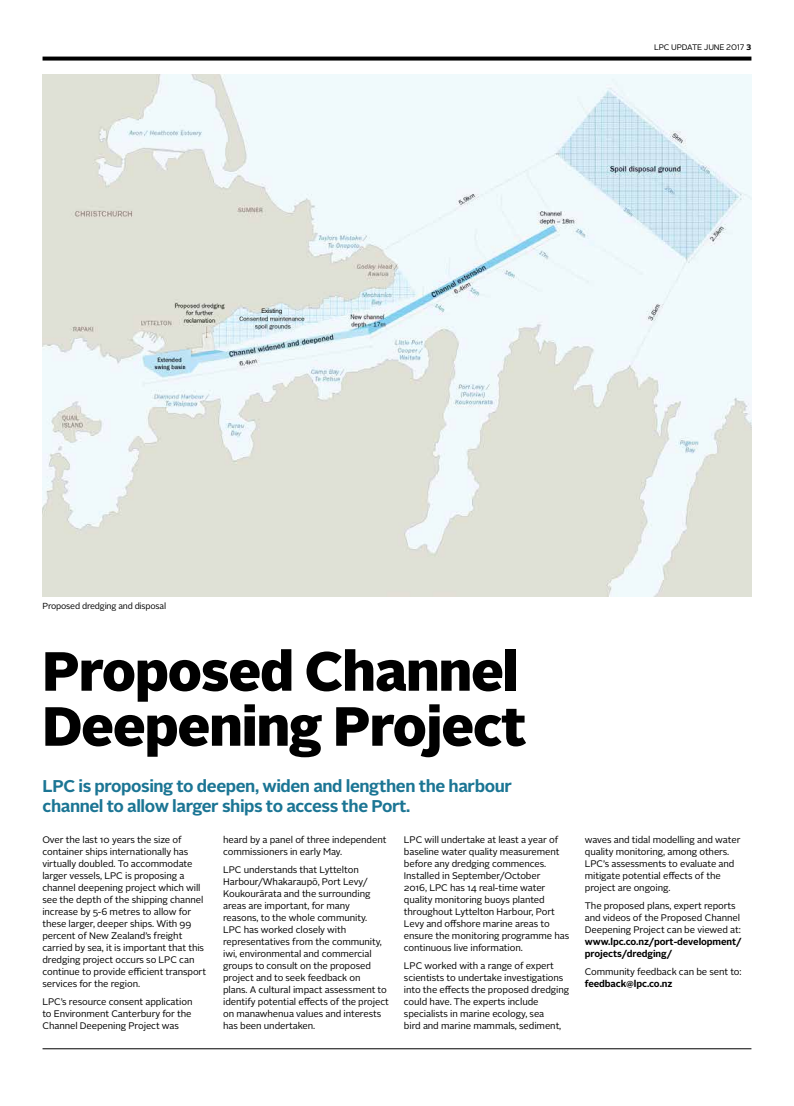
<style>
.page{position:relative;width:794px;height:1106px;background:#fff}
.page>*{position:absolute;margin:0;border:0;box-sizing:border-box;transform-origin:0 0}
.t1{font:900 55px/55px "Alright Sans";letter-spacing:-.02em;color:#000}
.t2{font:700 17px/20px "Alright Sans";letter-spacing:-.025em;color:#1b7594}
.t3{font:9.5px/12px "Alright Sans";letter-spacing:-.01em;color:#000}
.t4{font:700 9.5px/12px "Alright Sans";letter-spacing:-.01em;color:#000}
.t5{font:8.8px "Alright Sans";letter-spacing:-.02em;color:#000}
.t6{font:8px "Alright Sans";letter-spacing:-.02em;color:#000}
.t7{font:6.2px "Helvetica Neue";letter-spacing:-.015em;color:#000}
.s1{font-weight:700}
</style>
<div class="page">
<svg style="left:43px;top:57px;width:708px;height:4px;background:#1b1b1b"></svg>
<hr style="left:43px;top:1048px;width:708px;height:1px;background:#000">
<img style="left:42px;top:74px;width:709px;height:523px">
<p class="t7" style="left:261px;top:306px;width:23px">Existing</p>
<p class="t6" style="left:654px;top:41px;width:99px">LPC UPDATE JUNE 2017 <span class="s1">3</span></p>
<p class="t5" style="left:43px;top:600px;width:125px">Proposed dredging and disposal</p>
<h1 class="t1" style="left:42px;top:644px;width:486px">Proposed Channel<br>Deepening Project</h1>
<h2 class="t2" style="left:43px;top:776px;width:471px">LPC is proposing to deepen, widen and lengthen the harbour channel to allow larger ships to access the Port.</h2>
<p class="t3" style="left:42px;top:833px;width:165px">Over the last 10 years the size of container ships internationally has virtually doubled. To accommodate larger vessels, LPC is proposing a channel deepening project which will see the depth of the shipping channel increase by 5-6 metres to allow for these larger, deeper ships. With 99 percent of New Zealand’s freight carried by sea, it is important that this dredging project occurs so LPC can continue to provide efficient transport services for the region.</p>
<p class="t3" style="left:42px;top:995px;width:152px;text-align:justify">LPC’s resource consent application to Environment Canterbury for the Channel Deepening Project was</p>
<p class="t3" style="left:223px;top:833px;width:165px">heard by a panel of three independent commissioners in early May.</p>
<p class="t3" style="left:223px;top:863px;width:167px">LPC understands that Lyttelton Harbour/Whakaraupō, Port Levy/ Koukourārata and the surrounding areas are important, for many<br>reasons, to the whole community.<br>LPC has worked closely with representatives from the community, iwi, environmental and commercial groups to consult on the proposed project and to seek feedback on<br>plans. A cultural impact assessment to identify potential effects of the project on manawhenua values and interests has been undertaken.</p>
<p class="t3" style="left:404px;top:833px;width:167px">LPC will undertake at least a year of baseline water quality measurement before any dredging commences.<br>Installed in September/October<br>2016, LPC has 14 real-time water quality monitoring buoys planted throughout Lyttelton Harbour, Port Levy and offshore marine areas to ensure the monitoring programme has continuous live information.</p>
<p class="t3" style="left:404px;top:959px;width:167px">LPC worked with a range of expert scientists to undertake investigations into the effects the proposed dredging could have. The experts include specialists in marine ecology, sea<br>bird and marine mammals, sediment,</p>
<p class="t3" style="left:585px;top:833px;width:157px">waves and tidal modelling and water quality monitoring, among others.<br>LPC’s assessments to evaluate and mitigate potential effects of the project are ongoing.</p>
<p class="t3" style="left:585px;top:899px;width:157px">The proposed plans, expert reports and videos of the Proposed Channel<br>Deepening Project can be viewed at:</p>
<p class="t4" style="left:585px;top:935px;width:158px">www.lpc.co.nz/port-development/ projects/dredging/</p>
<p class="t3" style="left:585px;top:965px;width:158px">Community feedback can be sent to:</p>
<p class="t4" style="left:585px;top:977px;width:89px">feedback@lpc.co.nz</p>
</div>
